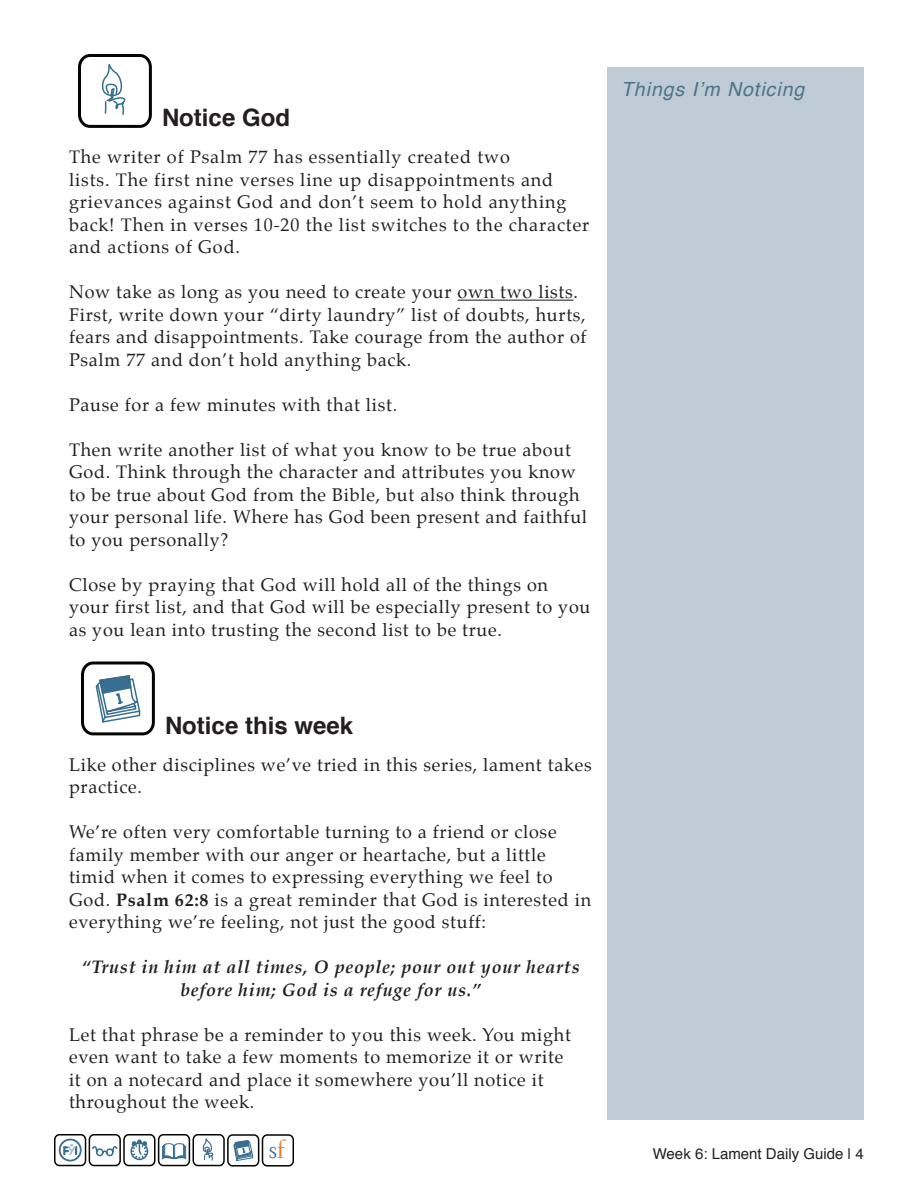
<style>
.page{position:relative;width:918px;height:1188px;background:#fff}
.page>*{position:absolute;margin:0;border:0;box-sizing:border-box;transform-origin:0 0}
.t1{font:25.65px "Electra LH";color:#386e8f}
.t2{font:700 24px "Helvetica";color:#231f20}
.t3{font:italic 19.5px "Helvetica";letter-spacing:.05em;color:#4e748b}
.t4{font:18px/22.5px "Palatino";letter-spacing:.04em;color:#231f20}
.t5{font:italic 700 18px/22.5px "Palatino";letter-spacing:.04em;color:#231f20;text-align:center}
.t6{font:15px "Helvetica";color:#231f20}
.s1{font-weight:700}
.s2{color:#ea7924}
</style>
<div class="page">
<div style="left:608px;top:68px;width:256px;height:1052px;background:#bfcbd6"></div>
<hr style="left:458px;top:300px;width:116px;height:1px;background:#231f20">
<svg style="left:59px;top:1139px;width:23px;height:23px"></svg>
<div style="left:54px;top:1134px;width:32px;height:32px;border:2px solid #040503;border-radius:5px"></div>
<svg style="left:88px;top:1134px;width:206px;height:33px"></svg>
<div style="left:81px;top:661px;width:74px;height:74px;border:3px solid #040503;border-radius:11px"></div>
<svg style="left:95px;top:675px;width:46px;height:48px"></svg>
<div style="left:78px;top:54px;width:74px;height:74px;border:3px solid #040503;border-radius:11px"></div>
<svg style="left:101px;top:64px;width:25px;height:51px"></svg>
<p class="t2" style="left:162px;top:98px;width:130px">Notice God</p>
<p class="t4" style="left:69px;top:146px;width:522px">The writer of Psalm 77 has essentially created two<br>lists. The first nine verses line up disappointments and grievances against God and don’t seem to hold anything back! Then in verses 10-20 the list switches to the character and actions of God.</p>
<p class="t4" style="left:69px;top:281px;width:519px">Now take as long as you need to create your own two lists.<br>First, write down your “dirty laundry” list of doubts, hurts, fears and disappointments. Take courage from the author of Psalm 77 and don’t hold anything back.</p>
<p class="t4" style="left:69px;top:393px;width:330px">Pause for a few minutes with that list.</p>
<p class="t4" style="left:69px;top:438px;width:520px">Then write another list of what you know to be true about God. Think through the character and attributes you know to be true about God from the Bible, but also think through your personal life. Where has God been present and faithful to you personally?</p>
<p class="t4" style="left:69px;top:573px;width:523px">Close by praying that God will hold all of the things on your first list, and that God will be especially present to you as you lean into trusting the second list to be true.</p>
<p class="t2" style="left:165px;top:706px;width:190px">Notice this week</p>
<p class="t4" style="left:69px;top:753px;width:524px">Like other disciplines we’ve tried in this series, lament takes practice.</p>
<p class="t4" style="left:69px;top:821px;width:524px">We’re often very comfortable turning to a friend or close family member with our anger or heartache, but a little timid when it comes to expressing everything we feel to God. <span class="s1">Psalm 62:8</span> is a great reminder that God is interested in everything we’re feeling, not just the good stuff:</p>
<p class="t5" style="left:82px;top:956px;width:499px">“Trust in him at all times, O people; pour out your hearts before him; God is a refuge for us.”</p>
<p class="t4" style="left:69px;top:1023px;width:504px">Let that phrase be a reminder to you this week. You might even want to take a few moments to memorize it or write it on a notecard and place it somewhere you’ll notice it throughout the week.</p>
<h1 class="t1" style="left:269px;top:1134px;width:17px">s<span class="s2">f</span></h1>
<p class="t3" style="left:621px;top:73px;width:185px">Things I’m Noticing</p>
<p class="t6" style="left:653px;top:1142px;width:213px">Week 6: Lament Daily Guide | 4</p>
</div>
